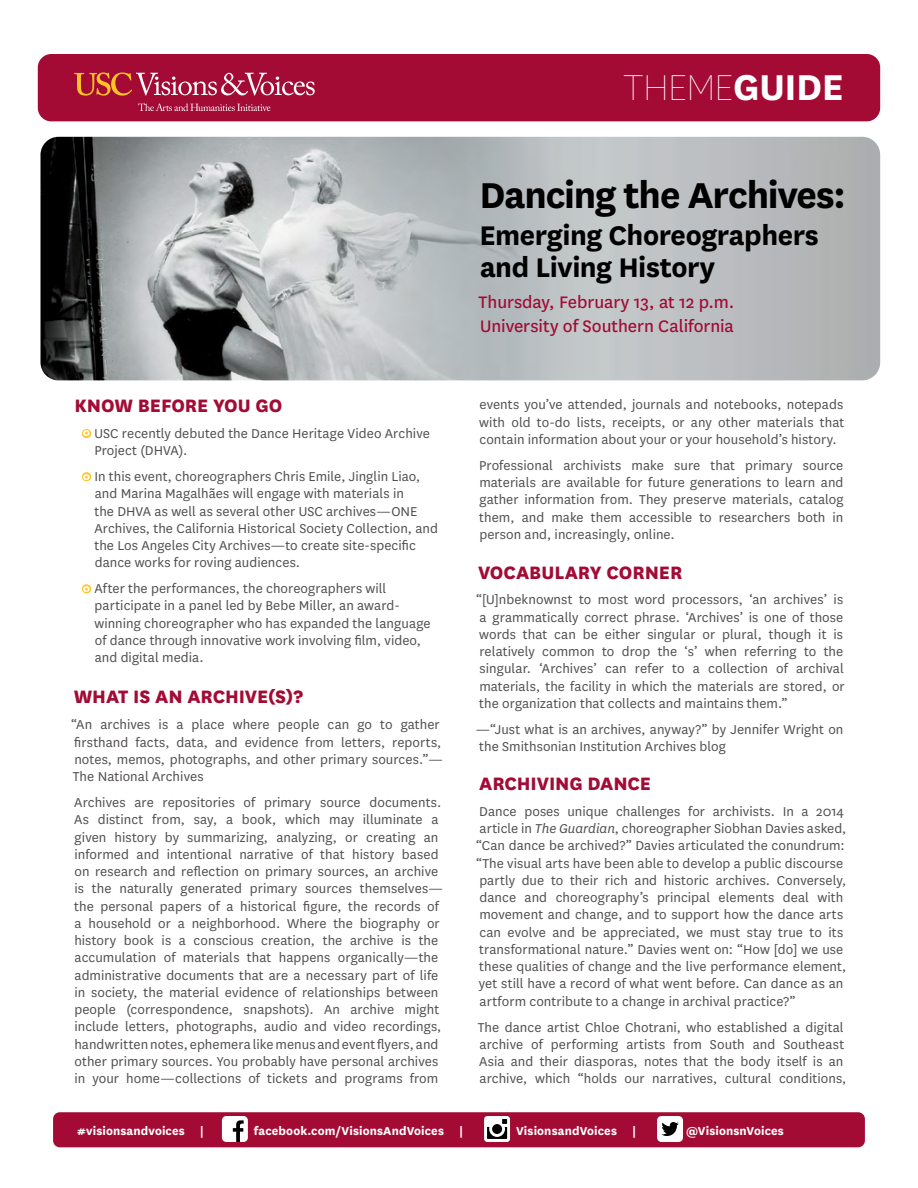
<style>
.page{position:relative;width:918px;height:1188px;background:#fff}
.page>*{position:absolute;margin:0;border:0;box-sizing:border-box;transform-origin:0 0}
.t1{font:700 42px "National";letter-spacing:-.025em;color:#000}
.t2{font:100 42px "National";letter-spacing:-.02em;color:#fff}
.t3{font:700 31.5px/31.5px "National";letter-spacing:-.015em;color:#000}
.t4{font:800 21px "National";letter-spacing:-.005em;color:#a30b35}
.t5{font:19.5px/23.4px "National";letter-spacing:-.005em;color:#a30b35}
.t6{font:15px/17.2px "National";letter-spacing:.005em;color:#524e4e}
.t7{font:700 13.5px "National";letter-spacing:.01em;color:#fff}
.s1{font-weight:700}
.s2{font-family:"Neutraface Text";font-weight:700;font-size:13.5px;color:#ffc425}
.s3{font-style:italic}
</style>
<div class="page">
<div style="left:38px;top:54px;width:842px;height:67px;background:#a30b35;border-radius:14px"></div>
<svg style="left:74px;top:73px;width:241px;height:23px"></svg>
<svg style="left:138px;top:103px;width:133px;height:8px"></svg>
<img style="left:40px;top:137px;width:840px;height:243px">
<div style="left:53px;top:1112px;width:812px;height:35px;background:#a30b35;border-radius:7px"></div>
<div style="left:222px;top:1116px;width:26px;height:26px;background:#fff;border-radius:4px"></div>
<svg style="left:233px;top:1120px;width:11px;height:22px"></svg>
<svg style="left:484px;top:1116px;width:26px;height:26px"></svg>
<div style="left:657px;top:1116px;width:26px;height:26px;background:#fff;border-radius:4px"></div>
<svg style="left:661px;top:1122px;width:18px;height:14px"></svg>
<h1 class="t2" style="left:623px;top:63px;width:222px">THEME<span class="s1">GUIDE</span></h1>
<h3 class="t4" style="left:74px;top:390px;width:210px">KNOW BEFORE YOU GO</h3>
<p class="t6" style="left:94px;top:424px;width:337px;text-indent:-12px"><span class="s2">o</span> USC recently debuted the Dance Heritage Video Archive<br>Project (DHVA).</p>
<p class="t6" style="left:94px;top:467px;width:345px;text-indent:-12px"><span class="s2">o</span> In this event, choreographers Chris Emile, Jinglin Liao, and Marina Magalhães will engage with materials in<br>the DHVA as well as several other USC archives—ONE Archives, the California Historical Society Collection, and the Los Angeles City Archives—to create site-specific dance works for roving audiences.</p>
<p class="t6" style="left:94px;top:579px;width:338px;text-indent:-12px"><span class="s2">o</span> After the performances, the choreographers will participate in a panel led by Bebe Miller, an award&shy;winning choreographer who has expanded the language of dance through innovative work involving film, video, and digital media.</p>
<h3 class="t4" style="left:74px;top:682px;width:231px">WHAT IS AN ARCHIVE(S)?</h3>
<p class="t6" style="left:71px;top:716px;width:374px">“An archives is a place where people can go to gather firsthand facts, data, and evidence from letters, reports, notes, memos, photographs, and other primary sources.”— The National Archives</p>
<p class="t6" style="left:74px;top:793px;width:370px">Archives are repositories of primary source documents.<br>As distinct from, say, a book, which may illuminate a given history by summarizing, analyzing, or creating an informed and intentional narrative of that history based on research and reflection on primary sources, an archive is the naturally generated primary sources themselves— the personal papers of a historical figure, the records of a household or a neighborhood. Where the biography or history book is a conscious creation, the archive is the accumulation of materials that happens organically—the administrative documents that are a necessary part of life in society, the material evidence of relationships between people (correspondence, snapshots). An archive might include letters, photographs, audio and video recordings, handwritten notes, ephemera like menus and event flyers, and other primary sources. You probably have personal archives in your home—collections of tickets and programs from</p>
<h1 class="t1" style="left:479px;top:165px;width:368px">Dancing the Archives:</h1>
<h2 class="t3" style="left:479px;top:218px;width:341px">Emerging Choreographers and Living History</h2>
<h3 class="t5" style="left:479px;top:290px;width:257px">Thursday, February 13, at 12 p.m.<br>University of Southern California</h3>
<p class="t6" style="left:479px;top:395px;width:367px;text-align:justify">events you’ve attended, journals and notebooks, notepads with old to-do lists, receipts, or any other materials that contain information about your or your household’s history.</p>
<p class="t6" style="left:479px;top:456px;width:366px;text-align:justify">Professional archivists make sure that primary source materials are available for future generations to learn and gather information from. They preserve materials, catalog them, and make them accessible to researchers both in person and, increasingly, online.</p>
<h3 class="t4" style="left:478px;top:557px;width:206px">VOCABULARY CORNER</h3>
<p class="t6" style="left:476px;top:591px;width:370px;text-align:justify">“[U]nbeknownst to most word processors, ‘an archives’ is a grammatically correct phrase. ‘Archives’ is one of those words that can be either singular or plural, though it is relatively common to drop the ‘s’ when referring to the singular. ‘Archives’ can refer to a collection of archival materials, the facility in which the materials are stored, or the organization that collects and maintains them.”</p>
<p class="t6" style="left:476px;top:720px;width:369px">—“Just what is an archives, anyway?” by Jennifer Wright on the Smithsonian Institution Archives blog</p>
<h3 class="t4" style="left:479px;top:768px;width:173px">ARCHIVING DANCE</h3>
<p class="t6" style="left:476px;top:802px;width:372px">Dance poses unique challenges for archivists. In a 2014 article in <span class="s3">The Guardian</span>, choreographer Siobhan Davies asked, “Can dance be archived?” Davies articulated the conundrum: “The visual arts have been able to develop a public discourse partly due to their rich and historic archives. Conversely, dance and choreography’s principal elements deal with movement and change, and to support how the dance arts can evolve and be appreciated, we must stay true to its transformational nature.” Davies went on: “How [do] we use these qualities of change and the live performance element, yet still have a record of what went before. Can dance as an artform contribute to a change in archival practice?”</p>
<p class="t6" style="left:478px;top:1018px;width:370px">The dance artist Chloe Chotrani, who established a digital archive of performing artists from South and Southeast Asia and their diasporas, notes that the body itself is an archive, which “holds our narratives, cultural conditions,</p>
<p class="t7" style="left:77px;top:1122px;width:128px">#visionsandvoices |</p>
<p class="t7" style="left:254px;top:1122px;width:211px">facebook.com/VisionsAndVoices |</p>
<p class="t7" style="left:516px;top:1122px;width:122px">VisionsandVoices |</p>
<p class="t7" style="left:686px;top:1122px;width:99px">@VisionsnVoices</p>
</div>
